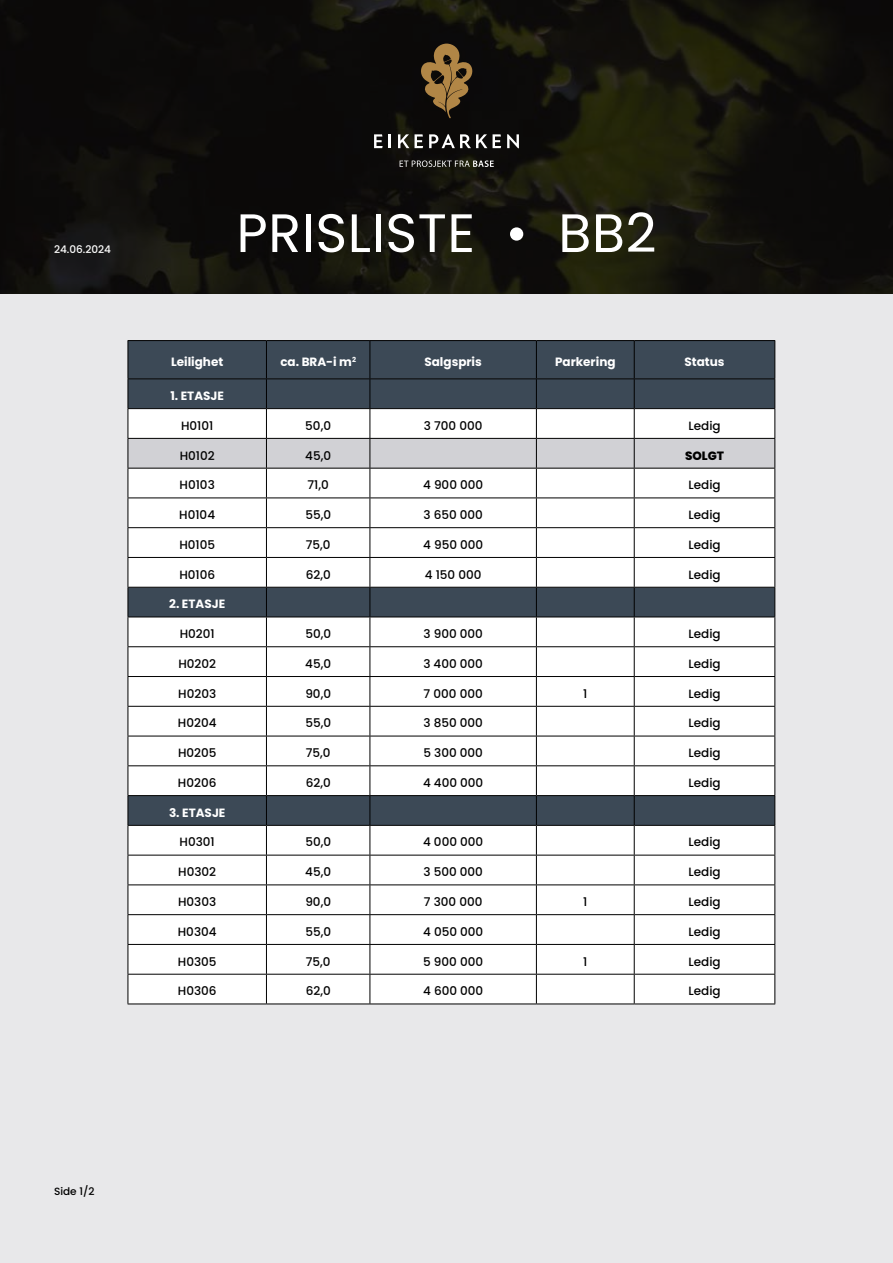
<style>
.page{position:relative;width:893px;height:1263px;background:#e8e8ea}
.page>*{position:absolute;margin:0;border:0;box-sizing:border-box;transform-origin:0 0}
.t1{font:54px "Poppins";letter-spacing:.01em;color:#fff}
.t2{font:500 12px "Poppins";color:#000}
.t3{font:700 12px "Poppins";color:#fff}
.t4{font:800 12px "Poppins";color:#000}
.t5{font:500 10.5px "Poppins";color:#fff}
.t6{font:500 10.5px "Poppins";color:#000}
</style>
<div class="page">
<img style="left:0;top:0;width:893px;height:293px">
<hr style="left:128px;top:340px;width:138px;height:1px;background:#000">
<hr style="left:266px;top:340px;width:104px;height:1px;background:#000">
<hr style="left:370px;top:340px;width:166px;height:1px;background:#000">
<hr style="left:536px;top:340px;width:98px;height:1px;background:#000">
<hr style="left:634px;top:340px;width:141px;height:1px;background:#000">
<svg style="left:128px;top:341px;width:647px;height:662px;background:#ced1d3"></svg>
<hr style="left:128px;top:1003px;width:138px;height:1px;background:#000">
<hr style="left:266px;top:1003px;width:104px;height:1px;background:#000">
<hr style="left:370px;top:1003px;width:166px;height:1px;background:#000">
<hr style="left:536px;top:1003px;width:98px;height:1px;background:#000">
<hr style="left:634px;top:1003px;width:141px;height:1px;background:#000">
<svg style="left:374px;top:134px;width:9px;height:14px"></svg>
<svg style="left:389px;top:134px;width:2px;height:14px"></svg>
<svg style="left:398px;top:134px;width:11px;height:14px"></svg>
<svg style="left:415px;top:134px;width:8px;height:14px"></svg>
<svg style="left:429px;top:134px;width:58px;height:14px"></svg>
<svg style="left:493px;top:134px;width:8px;height:14px"></svg>
<svg style="left:507px;top:134px;width:12px;height:14px"></svg>
<svg style="left:420px;top:44px;width:54px;height:74px;background:#594325"></svg>
<svg style="left:400px;top:160px;width:94px;height:7px"></svg>
<p class="t5" style="left:54px;top:243px;width:59px">24.06.2024</p>
<h1 class="t1" style="left:236px;top:202px;width:422px">PRISLISTE • BB2</h1>
<p class="t3" style="left:171px;top:355px;width:54px">Leilighet</p>
<p class="t3" style="left:280px;top:355px;width:77px">ca. BRA-i m<sup>2</sup></p>
<p class="t3" style="left:424px;top:355px;width:59px">Salgspris</p>
<p class="t3" style="left:555px;top:355px;width:62px">Parkering</p>
<p class="t3" style="left:684px;top:355px;width:42px">Status</p>
<p class="t3" style="left:170px;top:389px;width:55px">1. ETASJE</p>
<p class="t2" style="left:181px;top:419px;width:34px">H0101</p>
<p class="t2" style="left:305px;top:419px;width:27px">50,0</p>
<p class="t2" style="left:424px;top:419px;width:60px">3 700 000</p>
<p class="t2" style="left:688px;top:419px;width:34px">Ledig</p>
<p class="t2" style="left:180px;top:448px;width:36px">H0102</p>
<p class="t2" style="left:305px;top:448px;width:27px">45,0</p>
<p class="t4" style="left:685px;top:448px;width:41px">SOLGT</p>
<p class="t2" style="left:180px;top:478px;width:37px">H0103</p>
<p class="t2" style="left:308px;top:478px;width:23px">71,0</p>
<p class="t2" style="left:423px;top:478px;width:62px">4 900 000</p>
<p class="t2" style="left:688px;top:478px;width:34px">Ledig</p>
<p class="t2" style="left:179px;top:508px;width:37px">H0104</p>
<p class="t2" style="left:305px;top:508px;width:27px">55,0</p>
<p class="t2" style="left:423px;top:508px;width:61px">3 650 000</p>
<p class="t2" style="left:688px;top:508px;width:34px">Ledig</p>
<p class="t2" style="left:179px;top:538px;width:37px">H0105</p>
<p class="t2" style="left:306px;top:538px;width:26px">75,0</p>
<p class="t2" style="left:423px;top:538px;width:62px">4 950 000</p>
<p class="t2" style="left:688px;top:538px;width:34px">Ledig</p>
<p class="t2" style="left:179px;top:567px;width:37px">H0106</p>
<p class="t2" style="left:306px;top:567px;width:27px">62,0</p>
<p class="t2" style="left:425px;top:567px;width:58px">4 150 000</p>
<p class="t2" style="left:688px;top:567px;width:34px">Ledig</p>
<p class="t3" style="left:169px;top:597px;width:58px">2. ETASJE</p>
<p class="t2" style="left:180px;top:627px;width:36px">H0201</p>
<p class="t2" style="left:305px;top:627px;width:27px">50,0</p>
<p class="t2" style="left:423px;top:627px;width:61px">3 900 000</p>
<p class="t2" style="left:688px;top:627px;width:34px">Ledig</p>
<p class="t2" style="left:178px;top:657px;width:39px">H0202</p>
<p class="t2" style="left:305px;top:657px;width:27px">45,0</p>
<p class="t2" style="left:423px;top:657px;width:61px">3 400 000</p>
<p class="t2" style="left:688px;top:657px;width:34px">Ledig</p>
<p class="t2" style="left:178px;top:686px;width:39px">H0203</p>
<p class="t2" style="left:305px;top:686px;width:27px">90,0</p>
<p class="t2" style="left:424px;top:686px;width:61px">7 000 000</p>
<p class="t2" style="left:583px;top:686px;width:6px">1</p>
<p class="t2" style="left:688px;top:686px;width:34px">Ledig</p>
<p class="t2" style="left:178px;top:716px;width:40px">H0204</p>
<p class="t2" style="left:305px;top:716px;width:27px">55,0</p>
<p class="t2" style="left:423px;top:716px;width:61px">3 850 000</p>
<p class="t2" style="left:688px;top:716px;width:34px">Ledig</p>
<p class="t2" style="left:178px;top:746px;width:40px">H0205</p>
<p class="t2" style="left:306px;top:746px;width:26px">75,0</p>
<p class="t2" style="left:423px;top:746px;width:61px">5 300 000</p>
<p class="t2" style="left:688px;top:746px;width:34px">Ledig</p>
<p class="t2" style="left:178px;top:776px;width:40px">H0206</p>
<p class="t2" style="left:306px;top:776px;width:27px">62,0</p>
<p class="t2" style="left:423px;top:776px;width:62px">4 400 000</p>
<p class="t2" style="left:688px;top:776px;width:34px">Ledig</p>
<p class="t3" style="left:169px;top:805px;width:58px">3. ETASJE</p>
<p class="t2" style="left:180px;top:835px;width:37px">H0301</p>
<p class="t2" style="left:305px;top:835px;width:27px">50,0</p>
<p class="t2" style="left:423px;top:835px;width:62px">4 000 000</p>
<p class="t2" style="left:688px;top:835px;width:34px">Ledig</p>
<p class="t2" style="left:178px;top:865px;width:39px">H0302</p>
<p class="t2" style="left:305px;top:865px;width:27px">45,0</p>
<p class="t2" style="left:423px;top:865px;width:61px">3 500 000</p>
<p class="t2" style="left:688px;top:865px;width:34px">Ledig</p>
<p class="t2" style="left:178px;top:895px;width:40px">H0303</p>
<p class="t2" style="left:305px;top:895px;width:27px">90,0</p>
<p class="t2" style="left:424px;top:895px;width:60px">7 300 000</p>
<p class="t2" style="left:583px;top:895px;width:6px">1</p>
<p class="t2" style="left:688px;top:895px;width:34px">Ledig</p>
<p class="t2" style="left:178px;top:925px;width:40px">H0304</p>
<p class="t2" style="left:305px;top:925px;width:27px">55,0</p>
<p class="t2" style="left:423px;top:925px;width:62px">4 050 000</p>
<p class="t2" style="left:688px;top:925px;width:34px">Ledig</p>
<p class="t2" style="left:178px;top:954px;width:40px">H0305</p>
<p class="t2" style="left:306px;top:954px;width:26px">75,0</p>
<p class="t2" style="left:423px;top:954px;width:61px">5 900 000</p>
<p class="t2" style="left:583px;top:954px;width:6px">1</p>
<p class="t2" style="left:688px;top:954px;width:34px">Ledig</p>
<p class="t2" style="left:178px;top:984px;width:40px">H0306</p>
<p class="t2" style="left:306px;top:984px;width:27px">62,0</p>
<p class="t2" style="left:423px;top:984px;width:62px">4 600 000</p>
<p class="t2" style="left:688px;top:984px;width:34px">Ledig</p>
<p class="t6" style="left:54px;top:1185px;width:42px">Side 1/2</p>
</div>
